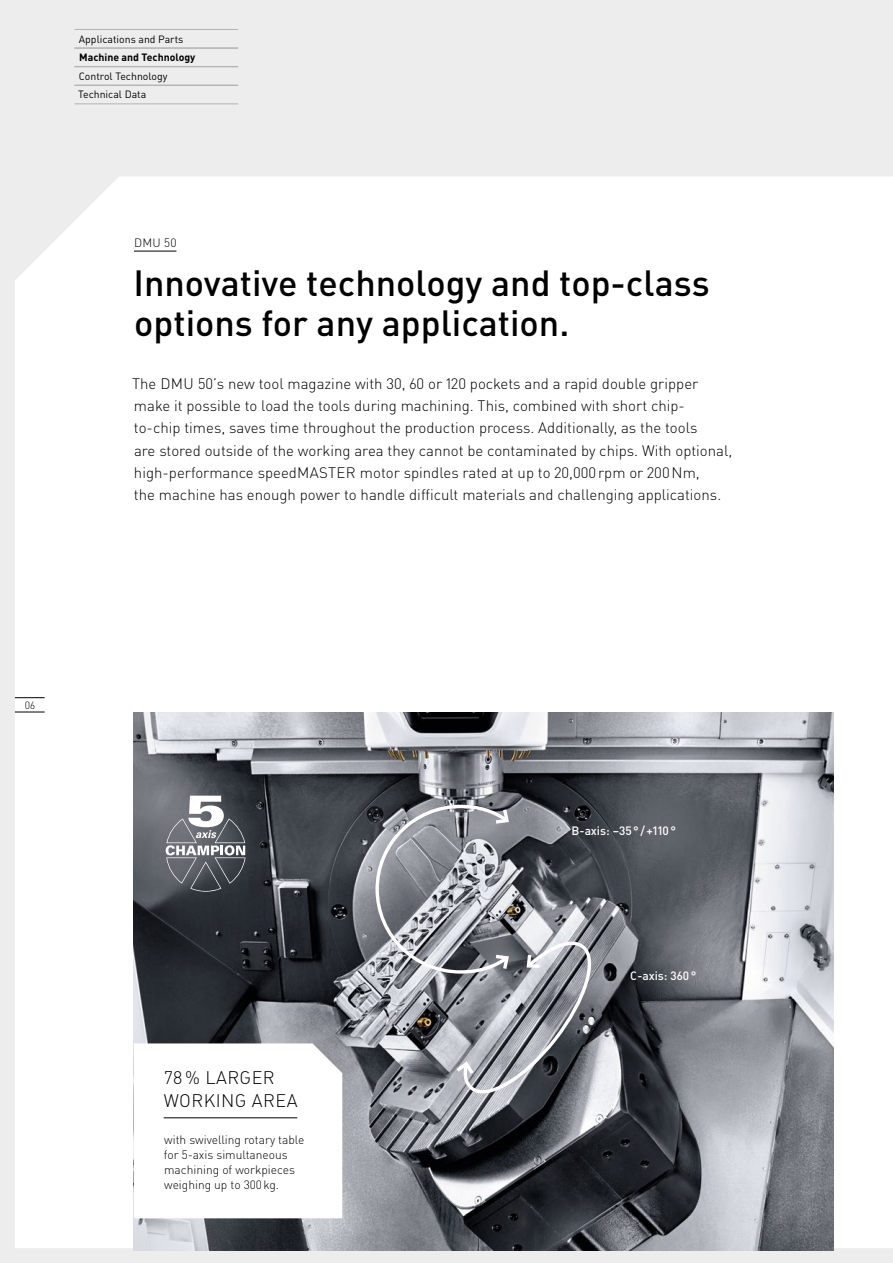
<style>
.page{position:relative;width:893px;height:1263px;background:#ededed}
.page>*{position:absolute;margin:0;border:0;box-sizing:border-box;transform-origin:0 0}
.t1{font:500 36px/41px "DIN Pro";color:#000}
.t2{font:300 18px/22.4px "DIN Pro";letter-spacing:.025em;color:#000}
.t3{font:300 15px/22.4px "DIN Pro";color:#000}
.t4{font:300 12px/14.9px "DIN Pro";color:#000}
.t5{font:500 12px "DIN Pro";color:#fff}
.t6{font:10.5px/18.6px "DIN Pro";color:#000}
.t7{font:700 10.5px "DIN Pro";color:#000}
.t8{font:300 10.5px "DIN Pro";color:#000}
</style>
<div class="page">
<div style="left:15px;top:177px;width:878px;height:1071px;background:#fff"></div>
<img style="left:134px;top:712px;width:699px;height:538px">
<div style="left:134px;top:1043px;width:208px;height:175px;background:#fff"></div>
<hr style="left:74px;top:29px;width:164px;height:1px;background:#b3b2b2">
<hr style="left:74px;top:48px;width:164px;height:1px;background:#b3b2b2">
<hr style="left:74px;top:66px;width:164px;height:1px;background:#b3b2b2">
<hr style="left:74px;top:85px;width:164px;height:1px;background:#b3b2b2">
<hr style="left:74px;top:104px;width:164px;height:1px;background:#b3b2b2">
<hr style="left:134px;top:251px;width:42px;height:1px;background:#000">
<hr style="left:164px;top:1117px;width:133px;height:1px;background:#000">
<hr style="left:15px;top:697px;width:30px;height:1px;background:#000">
<hr style="left:15px;top:712px;width:30px;height:1px;background:#000">
<svg style="left:166px;top:796px;width:80px;height:96px;background:#75787d"></svg>
<svg style="left:374px;top:803px;width:224px;height:302px;background:#878a90"></svg>
<p class="t6" style="left:79px;top:29px;width:106px">Applications and Parts</p>
<p class="t7" style="left:79px;top:49px;width:118px">Machine and Technology</p>
<p class="t6" style="left:78px;top:66px;width:91px">Control Technology<br>Technical Data</p>
<p class="t4" style="left:134px;top:235px;width:44px">DMU 50</p>
<h1 class="t1" style="left:133px;top:260px;width:578px">Innovative technology and top-class options for any application.</h1>
<p class="t3" style="left:132px;top:371px;width:602px">The DMU 50’s new tool magazine with 30, 60 or 120 pockets and a rapid double gripper make it possible to load the tools during machining. This, combined with short chip&shy;to-chip times, saves time throughout the production process. Additionally, as the tools<br>are stored outside of the working area they cannot be contaminated by chips. With optional, high-performance speedMASTER motor spindles rated at up to 20,000rpm or 200Nm,<br>the machine has enough power to handle difficult materials and challenging applications.</p>
<p class="t8" style="left:25px;top:697px;width:12px">06</p>
<p class="t2" style="left:164px;top:1065px;width:135px">78 % LARGER<br>WORKING AREA</p>
<p class="t4" style="left:164px;top:1131px;width:142px">with swivelling rotary table for 5-axis simultaneous machining of workpieces weighing up to 300kg.</p>
<p class="t5" style="left:572px;top:821px;width:106px">B-axis: −35° /+110°</p>
<p class="t5" style="left:630px;top:966px;width:68px">C-axis: 360°</p>
</div>
